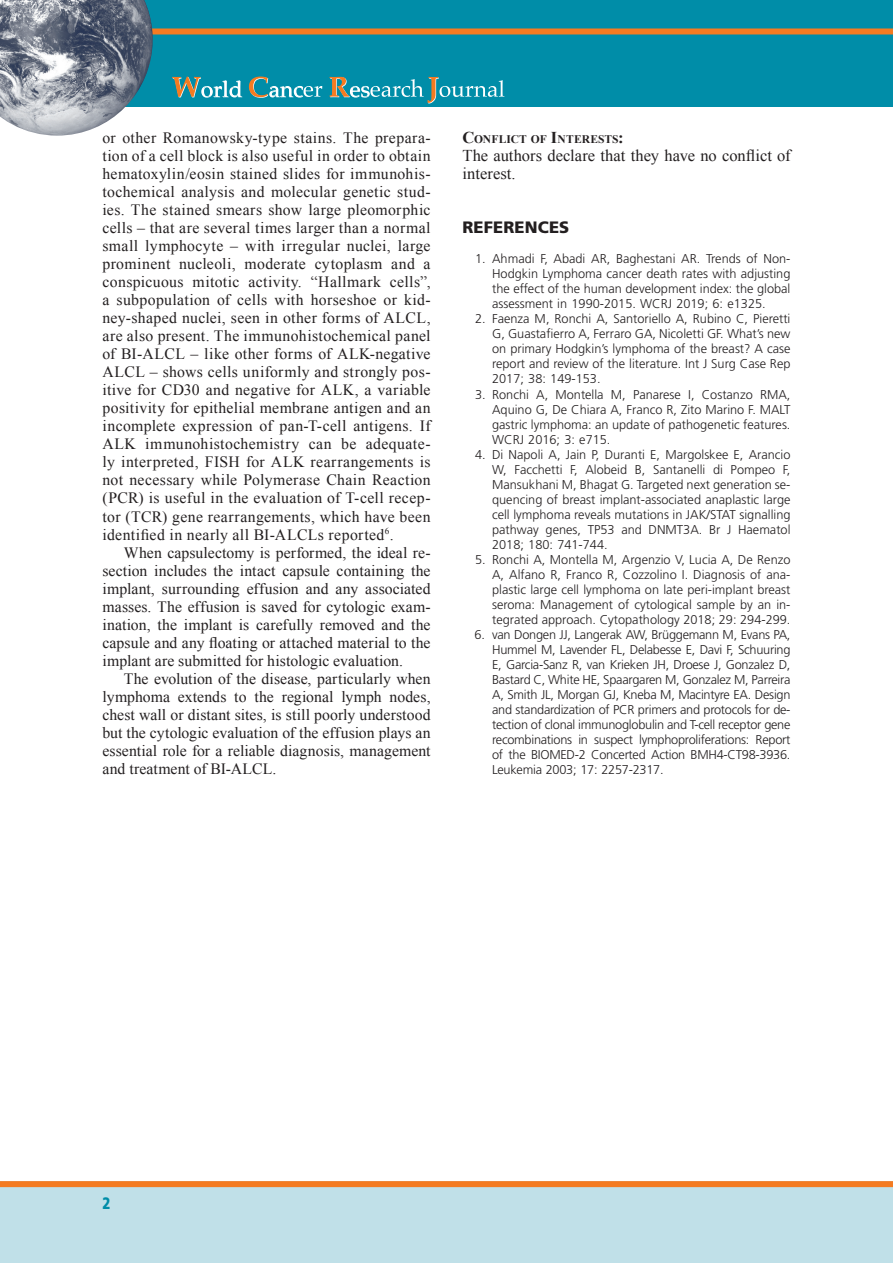
<style>
.page{position:relative;width:893px;height:1263px;background:#fff}
.page>*{position:absolute;margin:0;border:0;box-sizing:border-box;transform-origin:0 0}
.t1{font:16.5px/18px "Times New Roman";color:#231f20}
.t2{font:900 16.5px "Frutiger";letter-spacing:.01em;color:#231f20}
.t3{font:900 16.5px "Frutiger";color:#008da8;scale:.8 1}
.t4{font:15.75px/18px "Times New Roman";letter-spacing:.01em;color:#231f20;text-align:justify}
.t5{font:300 12.75px/15px "Frutiger";color:#231f20;text-align:justify}
.t6{font:700 11.55px "Times New Roman";letter-spacing:.005em;color:#231f20}
.s1{font-size:16.5px}
</style>
<div class="page">
<div style="left:0;top:0;width:893px;height:106px;background:#008da8"></div>
<div style="left:0;top:1181px;width:893px;height:82px;background:#c0e0e8"></div>
<div style="left:0;top:28px;width:893px;height:6px;background:#f47b21"></div>
<div style="left:0;top:1181px;width:893px;height:6px;background:#f47b21"></div>
<img style="left:0;top:0;width:153px;height:136px">
<svg style="left:172px;top:77px;width:70px;height:21px"></svg>
<svg style="left:249px;top:77px;width:73px;height:21px"></svg>
<svg style="left:330px;top:77px;width:174px;height:26px"></svg>
<p class="t4" style="left:102px;top:129px;width:330px">or other Romanowsky-type stains. The prepara&shy;tion of a cell block is also useful in order to obtain hematoxylin/eosin stained slides for immunohis&shy;tochemical analysis and molecular genetic stud&shy;ies. The stained smears show large pleomorphic cells – that are several times larger than a normal small lymphocyte – with irregular nuclei, large prominent nucleoli, moderate cytoplasm and a conspicuous mitotic activity. “Hallmark cells”, a subpopulation of cells with horseshoe or kid&shy;ney-shaped nuclei, seen in other forms of ALCL, are also present. The immunohistochemical panel of BI-ALCL – like other forms of ALK-negative ALCL – shows cells uniformly and strongly pos&shy;itive for CD30 and negative for ALK, a variable positivity for epithelial membrane antigen and an incomplete expression of pan-T-cell antigens. If ALK immunohistochemistry can be adequate&shy;ly interpreted, FISH for ALK rearrangements is not necessary while Polymerase Chain Reaction (PCR) is useful in the evaluation of T-cell recep&shy;tor (TCR) gene rearrangements, which have been identified in nearly all BI-ALCLs reported<sup>6</sup>.</p>
<p class="t4" style="left:102px;top:543px;width:330px;text-indent:21px">When capsulectomy is performed, the ideal re&shy;section includes the intact capsule containing the implant, surrounding effusion and any associated masses. The effusion is saved for cytologic exam&shy;ination, the implant is carefully removed and the capsule and any floating or attached material to the implant are submitted for histologic evaluation.</p>
<p class="t4" style="left:102px;top:669px;width:330px;text-indent:21px">The evolution of the disease, particularly when lymphoma extends to the regional lymph nodes, chest wall or distant sites, is still poorly understood but the cytologic evaluation of the effusion plays an essential role for a reliable diagnosis, management and treatment of BI-ALCL.</p>
<p class="t6" style="left:462px;top:132px;width:163px"><span class="s1">C</span>ONFLICT OF <span class="s1">I</span>NTERESTS<span class="s1">:</span></p>
<p class="t1" style="left:462px;top:147px;width:330px">The authors declare that they have no conflict of interest.</p>
<p class="t2" style="left:462px;top:218px;width:108px">REFERENCES</p>
<p class="t5" style="left:492px;top:252px;width:300px;text-indent:-17px">1. Ahmadi F, Abadi AR, Baghestani AR. Trends of Non-Hodgkin Lymphoma cancer death rates with adjusting the effect of the human development index: the global assessment in 1990-2015. WCRJ 2019; 6: e1325.</p>
<p class="t5" style="left:492px;top:312px;width:300px;text-indent:-17px">2. Faenza M, Ronchi A, Santoriello A, Rubino C, Pieretti G, Guastafierro A, Ferraro GA, Nicoletti GF. What’s new on primary Hodgkin’s lymphoma of the breast? A case report and review of the literature. Int J Surg Case Rep 2017; 38: 149-153.</p>
<p class="t5" style="left:492px;top:387px;width:300px;text-indent:-17px">3. Ronchi A, Montella M, Panarese I, Costanzo RMA, Aquino G, De Chiara A, Franco R, Zito Marino F. MALT gastric lymphoma: an update of pathogenetic features.<br>WCRJ 2016; 3: e715.</p>
<p class="t5" style="left:492px;top:447px;width:300px;text-indent:-17px">4. Di Napoli A, Jain P, Duranti E, Margolskee E, Arancio W, Facchetti F, Alobeid B, Santanelli di Pompeo F, Mansukhani M, Bhagat G. Targeted next generation se&shy;quencing of breast implant-associated anaplastic large cell lymphoma reveals mutations in JAK/STAT signalling pathway genes, TP53 and DNMT3A. Br J Haematol 2018; 180: 741-744.</p>
<p class="t5" style="left:492px;top:552px;width:300px;text-indent:-17px">5. Ronchi A, Montella M, Argenzio V, Lucia A, De Renzo A, Alfano R, Franco R, Cozzolino I. Diagnosis of ana&shy;plastic large cell lymphoma on late peri-implant breast seroma: Management of cytological sample by an in&shy;tegrated approach. Cytopathology 2018; 29: 294-299.</p>
<p class="t5" style="left:492px;top:627px;width:300px;text-indent:-18px">6. van Dongen JJ, Langerak AW, Brüggemann M, Evans PA, Hummel M, Lavender FL, Delabesse E, Davi F, Schuuring E, Garcia-Sanz R, van Krieken JH, Droese J, Gonzalez D, Bastard C, White HE, Spaargaren M, Gonzalez M, Parreira A, Smith JL, Morgan GJ, Kneba M, Macintyre EA. Design and standardization of PCR primers and protocols for de&shy;tection of clonal immunoglobulin and T-cell receptor gene recombinations in suspect lymphoproliferations: Report of the BIOMED-2 Concerted Action BMH4-CT98-3936.<br>Leukemia 2003; 17: 2257-2317.</p>
<p class="t3" style="left:102px;top:1193px;width:12px">2</p>
</div>
